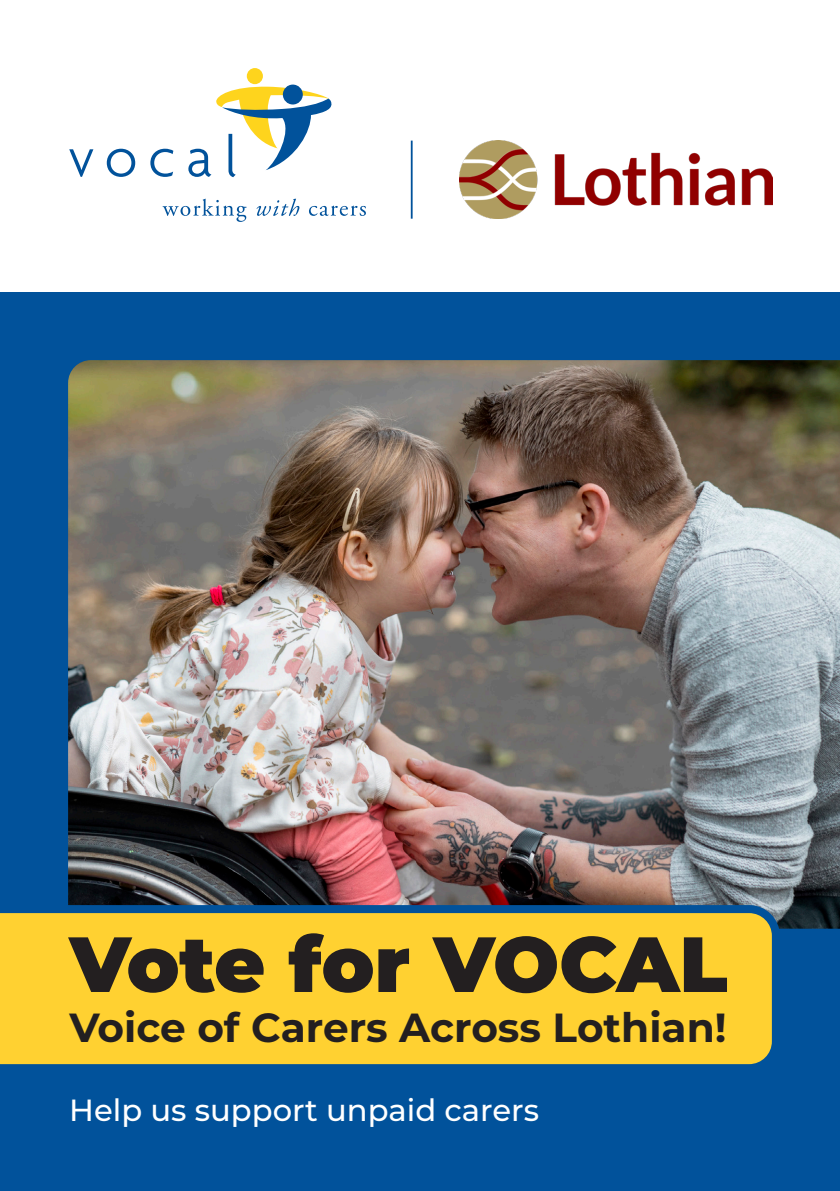
<style>
.page{position:relative;width:840px;height:1191px;background:#fff}
.page>*{position:absolute;margin:0;border:0;box-sizing:border-box;transform-origin:0 0}
.t1{font:900 78px "Montserrat";letter-spacing:-.005em;color:#231f20}
.t2{font:700 40.6px "Montserrat";color:#231f20}
.t3{font:500 30.6px "Montserrat";color:#fff}
</style>
<div class="page">
<div style="left:0;top:292px;width:839px;height:899px;background:#01529b"></div>
<img style="left:68px;top:360px;width:771px;height:568px">
<svg style="left:0;top:905px;width:779px;height:160px;background:#eec838"></svg>
<div style="left:247px;top:68px;width:16px;height:16px;background:#fed41d;border-radius:50%"></div>
<div style="left:283px;top:85px;width:19px;height:19px;background:#01529b;border-radius:50%"></div>
<svg style="left:162px;top:199px;width:84px;height:23px"></svg>
<svg style="left:256px;top:199px;width:43px;height:17px"></svg>
<svg style="left:309px;top:206px;width:57px;height:10px"></svg>
<svg style="left:69px;top:149px;width:24px;height:28px"></svg>
<svg style="left:107px;top:149px;width:28px;height:28px"></svg>
<svg style="left:150px;top:149px;width:23px;height:28px"></svg>
<svg style="left:188px;top:86px;width:144px;height:91px"></svg>
<img style="left:459px;top:141px;width:313px;height:78px">
<hr style="left:410px;top:141px;width:2px;height:78px;background:#01529b">
<p class="t1" style="left:69px;top:905px;width:659px">Vote for VOCAL</p>
<p class="t2" style="left:69px;top:998px;width:658px">Voice of Carers Across Lothian!</p>
<p class="t3" style="left:69px;top:1089px;width:471px">Help us support unpaid carers</p>
</div>
